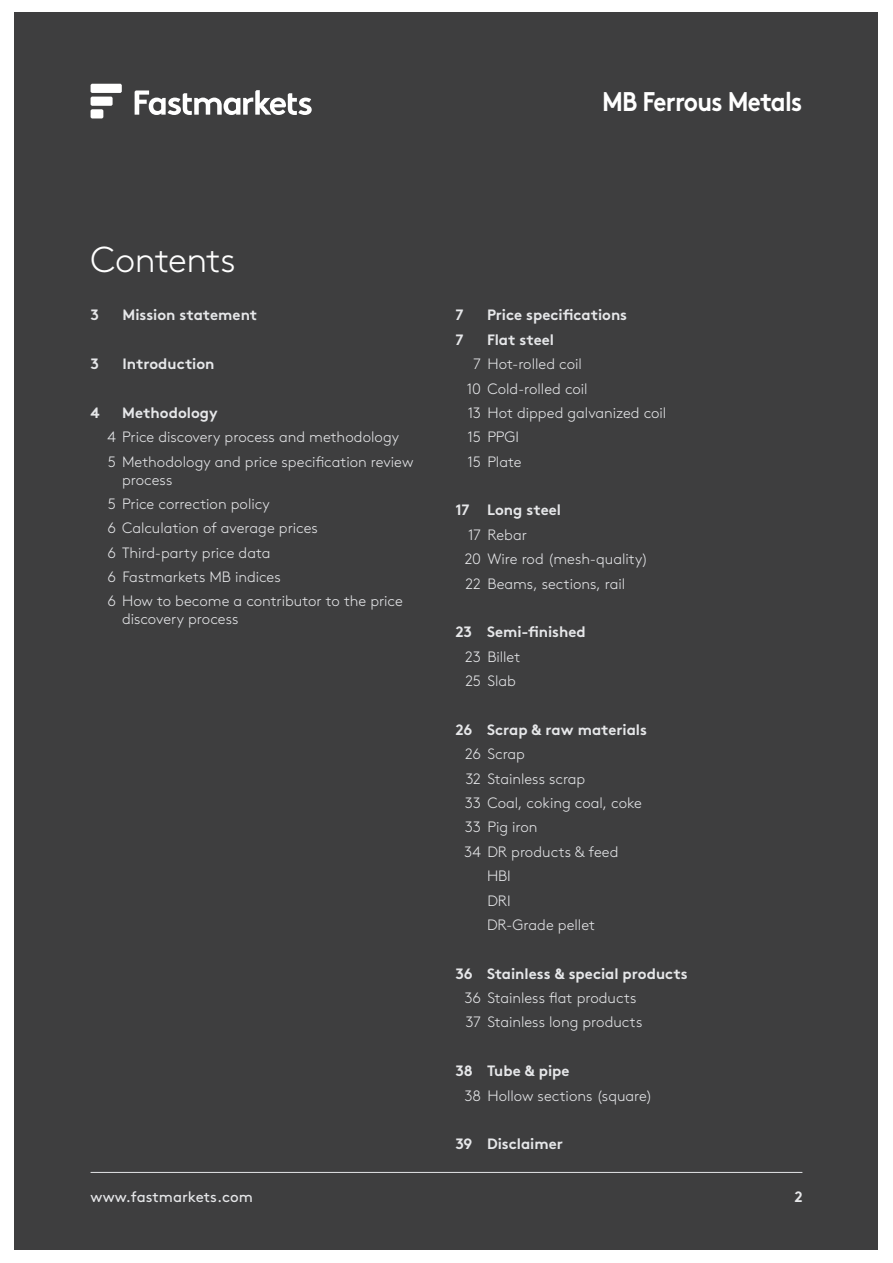
<style>
.page{position:relative;width:893px;height:1263px;background:#fff}
.page>*{position:absolute;margin:0;border:0;box-sizing:border-box;transform-origin:0 0}
.Contents_body_copy{font:300 36px "Brown Std";letter-spacing:-.01em;color:#fff}
.t1{font:700 27px "Brown Std";letter-spacing:-.03em;color:#fff;scale:.9 1}
.Contents_body_copy-2{font:300 15px/18px "Brown Std";color:#e6e7e9}
.Contents_body_copy_b{font:700 15px "Brown Std";color:#e6e7e9}
.Contents_body_copy-3{font:700 15px "Brown Std";color:#e6e7e9}
.t2{font:15px "Brown Std";color:#e6e7e9}
</style>
<div class="page">
<div style="left:15px;top:13px;width:863px;height:1237px;background:#3e3e3f"></div>
<svg style="left:91px;top:84px;width:31px;height:34px"></svg>
<svg style="left:135px;top:90px;width:177px;height:25px"></svg>
<hr style="left:91px;top:1172px;width:711px;height:1px;background:#e6e7e9">
<h2 class="t1" style="left:602px;top:85px;width:224px">MB Ferrous Metals</h2>
<p class="Contents_body_copy" style="left:91px;top:239px;width:147px">Contents</p>
<p class="Contents_body_copy-3" style="left:91px;top:306px;width:10px">3</p>
<p class="Contents_body_copy-3" style="left:122px;top:306px;width:136px">Mission statement</p>
<p class="Contents_body_copy-3" style="left:91px;top:355px;width:10px">3</p>
<p class="Contents_body_copy-3" style="left:122px;top:355px;width:94px">Introduction</p>
<p class="Contents_body_copy_b" style="left:91px;top:403px;width:11px">4</p>
<p class="Contents_body_copy_b" style="left:122px;top:403px;width:97px">Methodology</p>
<p class="Contents_body_copy-2" style="left:108px;top:428px;width:293px">4 Price discovery process and methodology</p>
<p class="Contents_body_copy-2" style="left:122px;top:453px;width:293px;text-indent:-14px">5 Methodology and price specification review process</p>
<p class="Contents_body_copy-2" style="left:108px;top:495px;width:163px">5 Price correction policy</p>
<p class="Contents_body_copy-2" style="left:107px;top:519px;width:212px">6 Calculation of average prices</p>
<p class="Contents_body_copy-2" style="left:107px;top:544px;width:165px">6 Third-party price data</p>
<p class="Contents_body_copy-2" style="left:107px;top:568px;width:175px">6 Fastmarkets MB indices</p>
<p class="Contents_body_copy-2" style="left:122px;top:592px;width:282px;text-indent:-15px">6 How to become a contributor to the price discovery process</p>
<p class="Contents_body_copy_b" style="left:455px;top:306px;width:10px">7</p>
<p class="Contents_body_copy_b" style="left:487px;top:306px;width:142px">Price specifications</p>
<p class="Contents_body_copy-3" style="left:455px;top:330px;width:10px">7</p>
<p class="Contents_body_copy-3" style="left:487px;top:330px;width:69px">Flat steel</p>
<p class="Contents_body_copy-2" style="left:473px;top:355px;width:110px">7 Hot-rolled coil</p>
<p class="Contents_body_copy-2" style="left:467px;top:380px;width:122px">10 Cold-rolled coil</p>
<p class="Contents_body_copy-2" style="left:468px;top:404px;width:200px">13 Hot dipped galvanized coil</p>
<p class="Contents_body_copy-2" style="left:468px;top:428px;width:53px">15 PPGI</p>
<p class="Contents_body_copy-2" style="left:468px;top:453px;width:56px">15 Plate</p>
<p class="Contents_body_copy_b" style="left:455px;top:501px;width:107px">17 Long steel</p>
<p class="Contents_body_copy-2" style="left:468px;top:526px;width:60px">17 Rebar</p>
<p class="Contents_body_copy-2" style="left:465px;top:550px;width:185px">20 Wire rod (mesh-quality)</p>
<p class="Contents_body_copy-2" style="left:466px;top:575px;width:161px">22 Beams, sections, rail</p>
<p class="Contents_body_copy_b" style="left:455px;top:623px;width:132px">23 Semi-finished</p>
<p class="Contents_body_copy-2" style="left:465px;top:648px;width:57px">23 Billet</p>
<p class="Contents_body_copy-2" style="left:465px;top:672px;width:52px">25 Slab</p>
<p class="Contents_body_copy_b" style="left:455px;top:720px;width:193px">26 Scrap &amp; raw materials</p>
<p class="Contents_body_copy-2" style="left:465px;top:745px;width:61px">26 Scrap</p>
<p class="Contents_body_copy-2" style="left:466px;top:770px;width:121px">32 Stainless scrap</p>
<p class="Contents_body_copy-2" style="left:465px;top:794px;width:179px">33 Coal, coking coal, coke</p>
<p class="Contents_body_copy-2" style="left:465px;top:818px;width:74px">33 Pig iron</p>
<p class="Contents_body_copy-2" style="left:464px;top:843px;width:156px">34 DR products &amp; feed</p>
<p class="Contents_body_copy-2" style="left:487px;top:867px;width:25px">HBI</p>
<p class="Contents_body_copy-2" style="left:487px;top:891px;width:25px">DRI</p>
<p class="Contents_body_copy-2" style="left:487px;top:916px;width:110px">DR-Grade pellet</p>
<p class="Contents_body_copy_b" style="left:455px;top:964px;width:234px">36 Stainless &amp; special products</p>
<p class="Contents_body_copy-2" style="left:464px;top:989px;width:174px">36 Stainless flat products</p>
<p class="Contents_body_copy-2" style="left:465px;top:1013px;width:178px">37 Stainless long products</p>
<p class="Contents_body_copy_b" style="left:455px;top:1062px;width:116px">38 Tube &amp; pipe</p>
<p class="Contents_body_copy-2" style="left:464px;top:1087px;width:190px">38 Hollow sections (square)</p>
<p class="Contents_body_copy-3" style="left:455px;top:1135px;width:109px">39 Disclaimer</p>
<p class="t2" style="left:91px;top:1188px;width:164px">www.fastmarkets.com</p>
<p class="Contents_body_copy_b" style="left:794px;top:1187px;width:10px">2</p>
</div>
